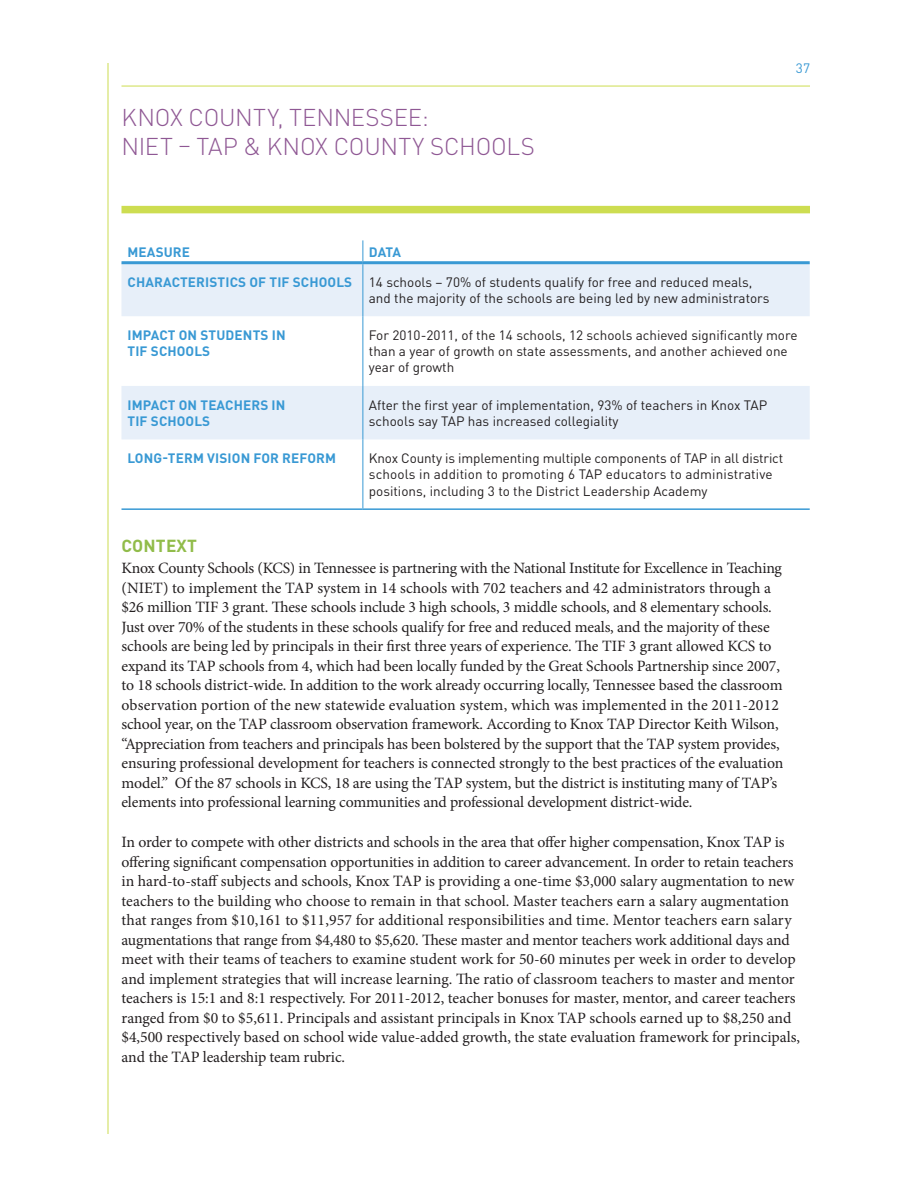
<style>
.page{position:relative;width:918px;height:1188px;background:#fff}
.page>*{position:absolute;margin:0;border:0;box-sizing:border-box;transform-origin:0 0}
.t1{font:300 24px/28.8px "DINOT";letter-spacing:-.01em;color:#8f5894}
.t2{font:700 17.25px "DINOT";letter-spacing:.01em;color:#91bc4a}
.t3{font:15.75px/19.5px "Minion Pro";letter-spacing:-.01em;color:#231f20}
.t4{font:13.5px/16.2px "DINOT";color:#231f20}
.t5{font:700 13.5px/16.2px "DINOT";letter-spacing:.01em;color:#3999d4}
.t6{font:13.5px "DINOT";color:#3999d4}
.s1{font-weight:700;color:#3999d4}
</style>
<div class="page">
<hr style="left:122px;top:86px;width:688px;height:1px;background:#cddd51">
<div style="left:122px;top:206px;width:688px;height:7px;background:#cddd51"></div>
<hr style="left:108px;top:63px;width:1px;height:1071px;background:#cddd51">
<svg style="left:122px;top:264px;width:688px;height:175px;fill:#e7eff9"></svg>
<svg style="left:363px;top:240px;width:1px;height:21px"></svg>
<hr style="left:122px;top:261px;width:241px;height:3px;background:#3999d4">
<hr style="left:363px;top:261px;width:447px;height:3px;background:#3999d4">
<hr style="left:363px;top:264px;width:1px;height:52px;background:#3999d4">
<hr style="left:363px;top:316px;width:1px;height:70px;background:#3999d4">
<hr style="left:363px;top:386px;width:1px;height:53px;background:#3999d4">
<hr style="left:363px;top:439px;width:1px;height:69px;background:#3999d4">
<hr style="left:122px;top:508px;width:241px;height:2px;background:#3999d4">
<hr style="left:363px;top:508px;width:447px;height:2px;background:#3999d4">
<h1 class="t1" style="left:122px;top:103px;width:415px">KNOX COUNTY, TENNESSEE:<br>N IET – TAP &amp; KNOX COUNTY SCHOOLS</h1>
<p class="t6" style="left:796px;top:60px;width:16px">37</p>
<p class="t5" style="left:128px;top:243px;width:64px">MEASURE</p>
<p class="t5" style="left:369px;top:243px;width:34px">DATA</p>
<p class="t5" style="left:128px;top:273px;width:150px">CHARACTERISTICS OF TIF</p>
<p class="t4" style="left:369px;top:273px;width:402px;text-indent:-76px"><span class="s1">SCHOOLS</span> 14 schools – 70% of students qualify for free and reduced meals, and the majority of the schools are being led by new administrators</p>
<p class="t5" style="left:128px;top:327px;width:160px">IM PACT ON STUDENTS IN<br>TIF</p>
<p class="t4" style="left:369px;top:327px;width:430px">For 2010-2011, of the 14 schools, 12 schools achieved significantly more than a year of growth on state assessments, and another achieved one year of growth</p>
<p class="t5" style="left:151px;top:343px;width:61px">SCHOOLS</p>
<p class="t5" style="left:128px;top:396px;width:159px">IM PACT ON TEACHERS IN<br>TIF</p>
<p class="t5" style="left:151px;top:413px;width:61px">SCHOOLS</p>
<p class="t4" style="left:369px;top:397px;width:400px">After the first year of implementation, 93% of teachers in Knox TAP schools say TAP has increased collegiality</p>
<p class="t5" style="left:128px;top:450px;width:208px">LONG-TERM VISION FOR REFORM</p>
<p class="t4" style="left:369px;top:450px;width:416px">Knox County is implementing multiple components of TAP in all district schools in addition to promoting 6 TAP educators to administrative positions, including 3 to the District Leadership Academy</p>
<p class="t2" style="left:122px;top:534px;width:77px">CONTEXT</p>
<p class="t3" style="left:122px;top:559px;width:663px">Knox County Schools (KCS) in Tennessee is partnering with the National Institute for Excellence in Teaching (NIET) to implement the TAP system in 14 schools with 702 teachers and 42 administrators through a $26 million TIF 3 grant. These schools include 3 high schools, 3 middle schools, and 8 elementary schools.<br>Just over 70% of the students in these schools qualify for free and reduced meals, and the majority of these schools are being led by principals in their first three years of experience. The TIF 3 grant allowed KCS to expand its TAP schools from 4, which had been locally funded by the Great Schools Partnership since 2007, to 18 schools district-wide. In addition to the work already occurring locally, Tennessee based the classroom observation portion of the new statewide evaluation system, which was implemented in the 2011-2012 school year, on the TAP classroom observation framework. According to Knox TAP Director Keith Wilson, “Appreciation from teachers and principals has been bolstered by the support that the TAP system provides, ensuring professional development for teachers is connected strongly to the best practices of the evaluation model.” Of the 87 schools in KCS, 18 are using the TAP system, but the district is instituting many of TAP’s elements into professional learning communities and professional development district-wide.</p>
<p class="t3" style="left:122px;top:832px;width:680px">In order to compete with other districts and schools in the area that offer higher compensation, Knox TAP is offering significant compensation opportunities in addition to career advancement. In order to retain teachers in hard-to-staff subjects and schools, Knox TAP is providing a one-time $3,000 salary augmentation to new teachers to the building who choose to remain in that school. Master teachers earn a salary augmentation that ranges from $10,161 to $11,957 for additional responsibilities and time. Mentor teachers earn salary augmentations that range from $4,480 to $5,620. These master and mentor teachers work additional days and meet with their teams of teachers to examine student work for 50-60 minutes per week in order to develop and implement strategies that will increase learning. The ratio of classroom teachers to master and mentor teachers is 15:1 and 8:1 respectively. For 2011-2012, teacher bonuses for master, mentor, and career teachers ranged from $0 to $5,611. Principals and assistant principals in Knox TAP schools earned up to $8,250 and $4,500 respectively based on school wide value-added growth, the state evaluation framework for principals, and the TAP leadership team rubric.</p>
</div>
